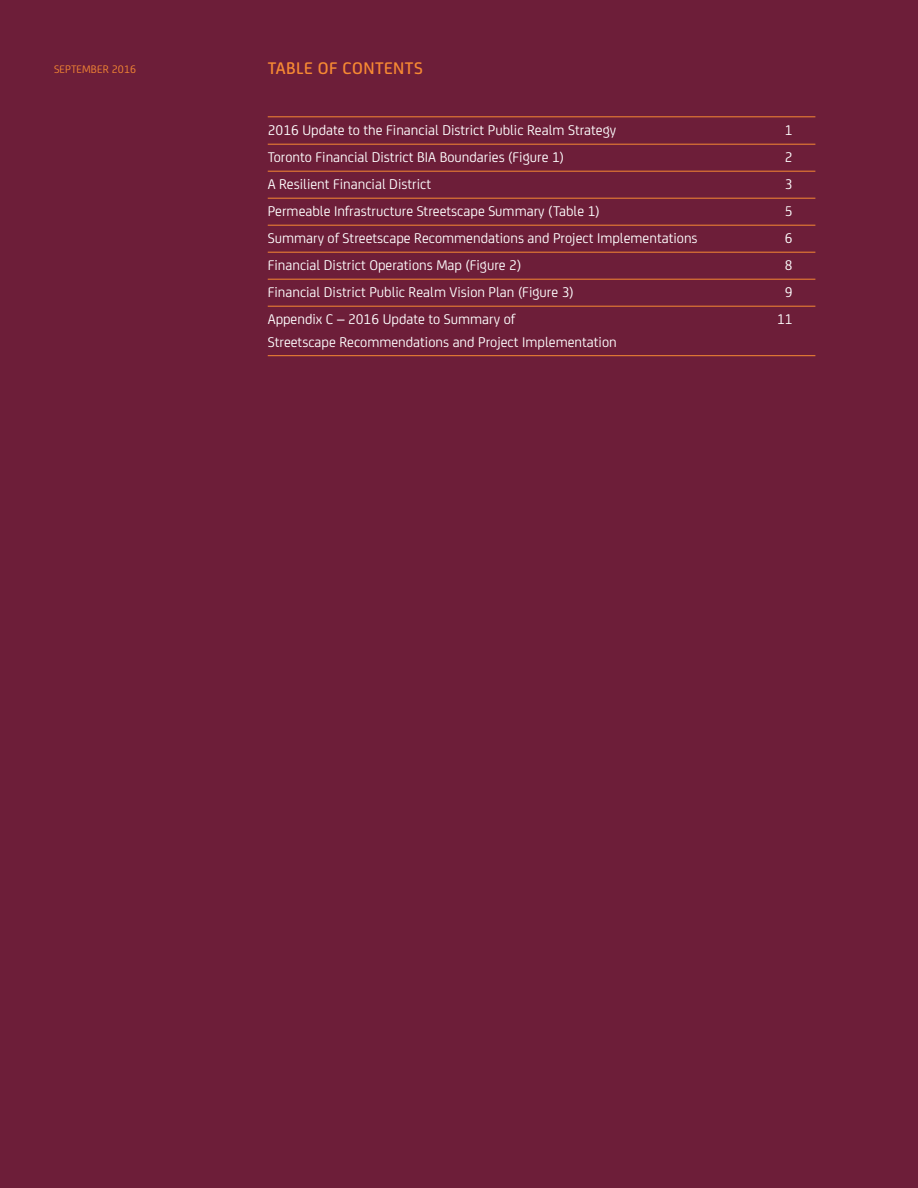
<style>
.page{position:relative;width:918px;height:1188px;background:#6d1e39}
.page>*{position:absolute;margin:0;border:0;box-sizing:border-box;transform-origin:0 0}
.t1{font:500 18px "FS Joey";letter-spacing:.025em;color:#f68933}
.t2{font:15px "FS Joey";color:#fff}
.t3{font:11.7px "FS Joey";letter-spacing:.01em;color:#f68933}
</style>
<div class="page">
<hr style="left:268px;top:117px;width:547px;height:1px;background:#f68933">
<hr style="left:268px;top:144px;width:547px;height:1px;background:#f68933">
<hr style="left:268px;top:171px;width:547px;height:1px;background:#f68933">
<hr style="left:268px;top:198px;width:547px;height:1px;background:#f68933">
<hr style="left:268px;top:225px;width:547px;height:1px;background:#f68933">
<hr style="left:268px;top:252px;width:547px;height:1px;background:#f68933">
<hr style="left:268px;top:279px;width:547px;height:1px;background:#f68933">
<hr style="left:268px;top:306px;width:547px;height:1px;background:#f68933">
<hr style="left:268px;top:355px;width:547px;height:1px;background:#f68933">
<p class="t3" style="left:54px;top:61px;width:84px">SEPTEMBER 2016</p>
<p class="t1" style="left:268px;top:54px;width:157px">TABLE OF CONTENTS</p>
<p class="t2" style="left:268px;top:119px;width:350px">2016 Update to the Financial District Public Realm Strategy</p>
<p class="t2" style="left:785px;top:119px;width:9px">1</p>
<p class="t2" style="left:268px;top:146px;width:298px">Toronto Financial District BIA Boundaries (Figure 1)</p>
<p class="t2" style="left:785px;top:146px;width:9px">2</p>
<p class="t2" style="left:268px;top:173px;width:165px">A Resilient Financial District</p>
<p class="t2" style="left:785px;top:173px;width:9px">3</p>
<p class="t2" style="left:268px;top:200px;width:333px">Permeable Infrastructure Streetscape Summary (Table 1)</p>
<p class="t2" style="left:785px;top:200px;width:9px">5</p>
<p class="t2" style="left:268px;top:227px;width:431px">Summary of Streetscape Recommendations and Project Implementations</p>
<p class="t2" style="left:785px;top:227px;width:9px">6</p>
<p class="t2" style="left:268px;top:254px;width:255px">Financial District Operations Map (Figure 2)</p>
<p class="t2" style="left:785px;top:254px;width:9px">8</p>
<p class="t2" style="left:268px;top:281px;width:308px">Financial District Public Realm Vision Plan (Figure 3)</p>
<p class="t2" style="left:785px;top:281px;width:9px">9</p>
<p class="t2" style="left:268px;top:308px;width:249px">Appendix C – 2016 Update to Summary of</p>
<p class="t2" style="left:777px;top:308px;width:17px">11</p>
<p class="t2" style="left:268px;top:331px;width:350px">Streetscape Recommendations and Project Implementation</p>
</div>
